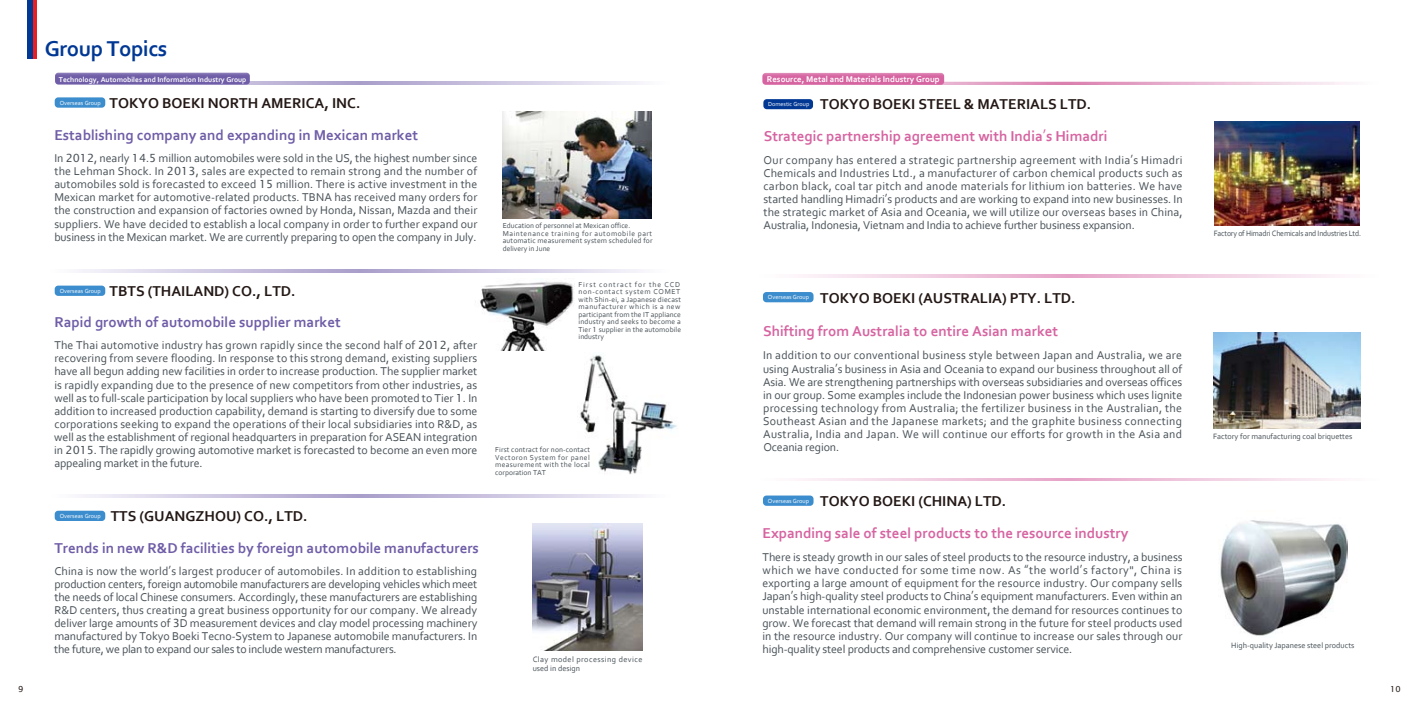
<style>
.page{position:relative;width:1418px;height:709px;background:#fff}
.page>*{position:absolute;margin:0;border:0;box-sizing:border-box;transform-origin:0 0}
.t1{font:700 22.5px "Corbel";letter-spacing:-.02em;color:#003894}
.t2{font:700 15px/31.9px "Corbel";color:#d664a1}
.t3{font:700 15px "Corbel";color:#6f5da7}
.t4{font:700 15px "Corbel";color:#231815}
.t5{font:11.88px/13.1px "Corbel";letter-spacing:-.01em;color:#485157;text-align:justify}
.t6{font:700 8.75px "Corbel";color:#fff}
.t7{font:8.38px "Lucida Sans";color:#231815}
.t8{font:8.12px "Corbel";color:#485157}
.t9{font:8.12px "Corbel";letter-spacing:-.02em;color:#485157;scale:.95 1}
.t10{font:8.12px/8.8px "Corbel";letter-spacing:.05em;color:#485157}
.t11{font:7.5px/7.5px "Corbel";letter-spacing:.02em;color:#485157;text-align:justify}
.t12{font:700 7.5px "Corbel";color:#fff}
.t13{font:6.25px "Corbel";color:#fff}
.t14{font:6.12px "Corbel";color:#fff}
.s1{font-family:"Lucida Sans";font-size:11.25px}
.s2{font-family:"Koz Go Pro"}
.s3{font-family:"Lucida Sans";font-size:7.12px}
.s4{color:#231815}
.s5{font-family:"Koz Go Pro";font-weight:400}
</style>
<div class="page">
<hr style="left:33px;top:0;width:3px;height:58px;background:#e71e26">
<div style="left:28px;top:0;width:5px;height:58px;background:#003894"></div>
<img style="left:480px;top:282px;width:94px;height:69px">
<svg style="left:55px;top:82px;width:585px;height:2px"></svg>
<svg style="left:79px;top:269px;width:561px;height:3px;background:#cfc8e1"></svg>
<img style="left:502px;top:112px;width:149px;height:106px">
<img style="left:580px;top:355px;width:97px;height:120px">
<img style="left:1214px;top:122px;width:145px;height:103px">
<svg style="left:763px;top:84px;width:584px;height:1px"></svg>
<svg style="left:798px;top:478px;width:542px;height:2px"></svg>
<svg style="left:798px;top:275px;width:542px;height:2px"></svg>
<img style="left:1220px;top:520px;width:127px;height:116px">
<img style="left:1213px;top:332px;width:147px;height:97px">
<svg style="left:80px;top:495px;width:562px;height:2px"></svg>
<img style="left:533px;top:523px;width:109px;height:127px">
<svg style="left:762px;top:73px;width:182px;height:12px;background:#d76ba5"></svg>
<div style="left:55px;top:97px;width:50px;height:11px;background:#3c8dcd;border-radius:3px"></div>
<div style="left:55px;top:285px;width:50px;height:11px;background:#3c8dcd;border-radius:3px"></div>
<div style="left:55px;top:510px;width:50px;height:11px;background:#3c8dcd;border-radius:3px"></div>
<div style="left:763px;top:495px;width:50px;height:11px;background:#3c8dcd;border-radius:3px"></div>
<div style="left:763px;top:292px;width:50px;height:10px;background:#3c8dcd;border-radius:3px"></div>
<div style="left:763px;top:99px;width:50px;height:10px;background:#003894;border-radius:3px"></div>
<svg style="left:55px;top:73px;width:195px;height:12px;background:#7665ab"></svg>
<h1 class="t1" style="left:45px;top:34px;width:124px">Group Topics</h1>
<p class="t12" style="left:59px;top:75px;width:189px">Technology, Automobiles and Information Industry Group</p>
<p class="t4" style="left:110px;top:94px;width:252px">TOKYO BOEKI NORTH AMERICA, INC.</p>
<p class="t3" style="left:54px;top:126px;width:365px">Establishing company and expanding in Mexican market</p>
<p class="t13" style="left:60px;top:99px;width:43px">Overseas Group</p>
<p class="t5" style="left:54px;top:151px;width:424px">In <span class="s1">2012</span>, nearly <span class="s1">14</span>.<span class="s1">5</span> million automobiles were sold in the US, the highest number since the Lehman Shock. In <span class="s1">2013</span>, sales are expected to remain strong and the number of automobiles sold is forecasted to exceed <span class="s1">15</span> million. There is active investment in the Mexican market for automotive-related products. TBNA has received many orders for the construction and expansion of factories owned by Honda, Nissan, Mazda and their suppliers. We have decided to establish a local company in order to further expand our business in the Mexican market. We are currently preparing to open the company in July.</p>
<p class="t4" style="left:110px;top:282px;width:187px">TBTS (THAILAND) CO., LTD.</p>
<p class="t3" style="left:54px;top:313px;width:288px">Rapid growth of automobile supplier market</p>
<p class="t13" style="left:60px;top:287px;width:43px">Overseas Group</p>
<p class="t5" style="left:54px;top:338px;width:425px">The Thai automotive industry has grown rapidly since the second half of <span class="s1">2012</span>, after recovering from severe flooding. In response to this strong demand, existing suppliers have all begun adding new facilities in order to increase production. The supplier market is rapidly expanding due to the presence of new competitors from other industries, as well as to full-scale participation by local suppliers who have been promoted to Tier <span class="s1">1</span>. In addition to increased production capability, demand is starting to diversify due to some corporations seeking to expand the operations of their local subsidiaries into R&amp;D, as well as the establishment of regional headquarters in preparation for ASEAN integration in <span class="s1">2015</span>. The rapidly growing automotive market is forecasted to become an even more appealing market in the future.</p>
<p class="t4" style="left:111px;top:507px;width:198px">TTS (GUANGZHOU) CO., LTD.</p>
<p class="t3" style="left:54px;top:538px;width:426px">Trends in new R&amp;D facilities by foreign automobile manufacturers</p>
<p class="t13" style="left:60px;top:512px;width:43px">Overseas Group</p>
<p class="t5" style="left:54px;top:564px;width:424px">China is now the world<span class="s2">ʼ</span>s largest producer of automobiles. In addition to establishing production centers, foreign automobile manufacturers are developing vehicles which meet the needs of local Chinese consumers. Accordingly, these manufacturers are establishing R&amp;D centers, thus creating a great business opportunity for our company. We already deliver large amounts of <span class="s1">3</span>D measurement devices and clay model processing machinery manufactured by Tokyo Boeki Tecno-System to Japanese automobile manufacturers. In the future, we plan to expand our sales to include western manufacturers.</p>
<p class="t11" style="left:502px;top:222px;width:151px;text-align:left">Education of personnel at Mexican office.<br>Maintenance training for automobile part automatic measurement system scheduled for delivery in June</p>
<p class="t11" style="left:578px;top:280px;width:104px">First contract for the CCD non-contact system COMET with Shin-ei, a Japanese diecast manufacturer which is a new participant from the IT appliance industry and seeks to become a Tier <span class="s3">1</span> supplier in the automobile industry</p>
<p class="t11" style="left:495px;top:446px;width:96px">First contract for non-contact Vectoron System for panel measurement with the local corporation TAT</p>
<p class="t10" style="left:532px;top:655px;width:111px">Clay model processing device used in design</p>
<p class="t6" style="left:767px;top:74px;width:174px">Resource, Metal and Materials Industry Group</p>
<p class="t2" style="left:763px;top:88px;width:345px;text-indent:56px"><span class="s4">TOKYO BOEKI STEEL &amp; MATERIALS LTD.<br></span>Strategic partnership agreement with India<span class="s5">ʼ</span>s Himadri</p>
<p class="t14" style="left:768px;top:100px;width:43px">Domestic Group</p>
<p class="t5" style="left:763px;top:153px;width:421px">Our company has entered a strategic partnership agreement with India<span class="s2">ʼ</span>s Himadri Chemicals and Industries Ltd., a manufacturer of carbon chemical products such as carbon black, coal tar pitch and anode materials for lithium ion batteries. We have started handling Himadri<span class="s2">ʼ</span>s products and are working to expand into new businesses. In the strategic market of Asia and Oceania, we will utilize our overseas bases in China, Australia, Indonesia, Vietnam and India to achieve further business expansion.</p>
<p class="t4" style="left:820px;top:289px;width:257px">TOKYO BOEKI (AUSTRALIA) PTY. LTD.</p>
<p class="t2" style="left:763px;top:315px;width:297px">Shifting from Australia to entire Asian market</p>
<p class="t13" style="left:768px;top:293px;width:43px">Overseas Group</p>
<p class="t5" style="left:763px;top:348px;width:421px">In addition to our conventional business style between Japan and Australia, we are using Australia<span class="s2">ʼ</span>s business in Asia and Oceania to expand our business throughout all of Asia. We are strengthening partnerships with overseas subsidiaries and overseas offices in our group. Some examples include the Indonesian power business which uses lignite processing technology from Australia; the fertilizer business in the Australian, the Southeast Asian and the Japanese markets; and the graphite business connecting Australia, India and Japan. We will continue our efforts for growth in the Asia and Oceania region.</p>
<p class="t13" style="left:768px;top:497px;width:43px">Overseas Group</p>
<p class="t4" style="left:820px;top:491px;width:187px">TOKYO BOEKI (CHINA) LTD.</p>
<p class="t2" style="left:762px;top:517px;width:367px">Expanding sale of steel products to the resource industry</p>
<p class="t5" style="left:762px;top:550px;width:422px">There is steady growth in our sales of steel products to the resource industry, a business which we have conducted for some time now. As <span class="s2">“</span>the world<span class="s2">ʼ</span>s factory", China is exporting a large amount of equipment for the resource industry. Our company sells Japan<span class="s2">ʼ</span>s high-quality steel products to China<span class="s2">ʼ</span>s equipment manufacturers. Even within an unstable international economic environment, the demand for resources continues to grow. We forecast that demand will remain strong in the future for steel products used in the resource industry. Our company will continue to increase our sales through our high-quality steel products and comprehensive customer service.</p>
<p class="t9" style="left:1213px;top:228px;width:156px">Factory of Himadri Chemicals and Industries Ltd.</p>
<p class="t8" style="left:1212px;top:431px;width:141px">Factory for manufacturing coal briquettes</p>
<p class="t8" style="left:1231px;top:640px;width:125px">High-quality Japanese steel products</p>
<p class="t7" style="left:18px;top:684px;width:7px">9</p>
<p class="t7" style="left:1390px;top:684px;width:12px">10</p>
</div>
